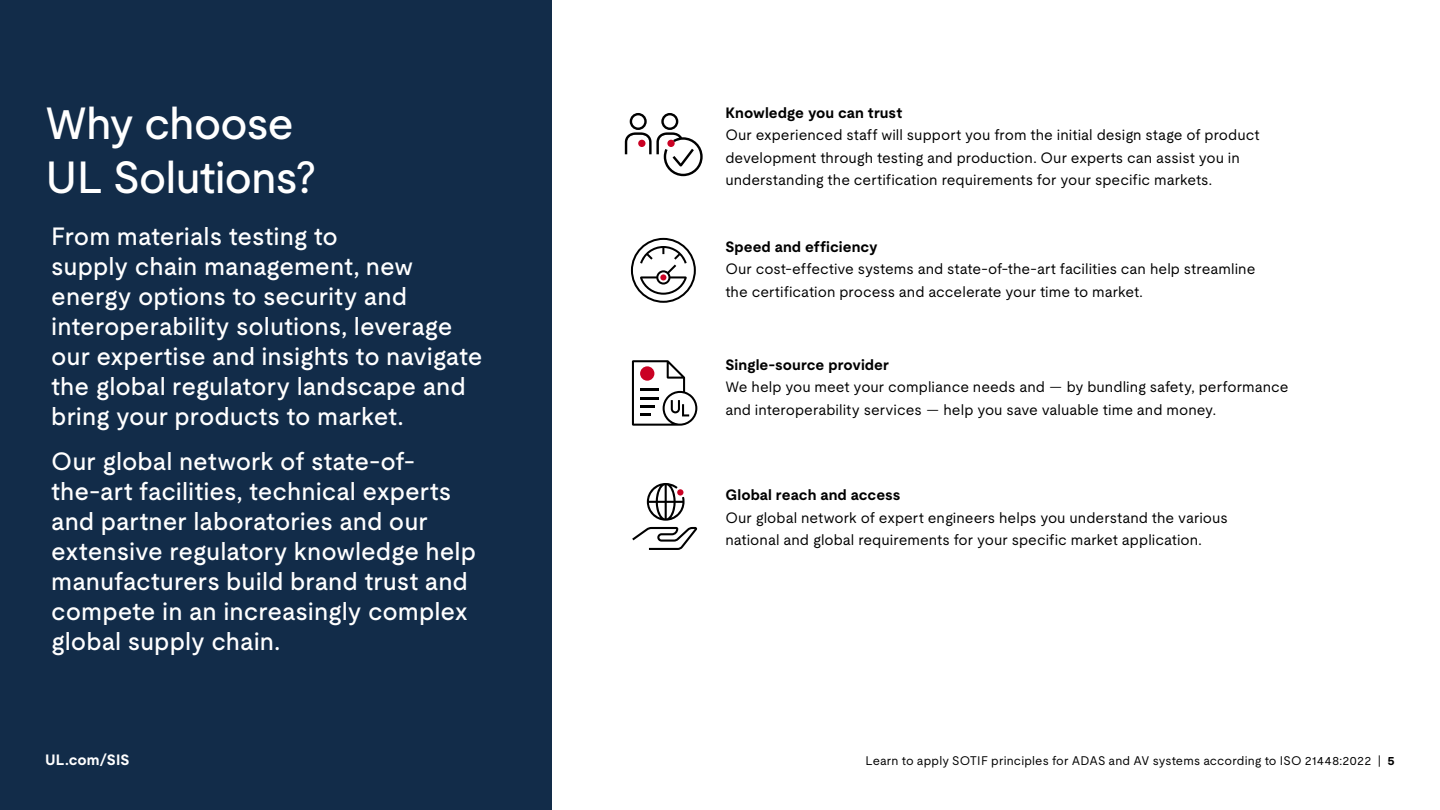
<style>
.page{position:relative;width:1440px;height:810px;background:#fff}
.page>*{position:absolute;margin:0;border:0;box-sizing:border-box;transform-origin:0 0}
.t1{font:500 45px/54px "UL Moderat";letter-spacing:-.025em;color:#fff}
.t2{font:500 25px/30px "UL Moderat";color:#fff}
.t3{font:15px/22.5px "UL Moderat";color:#000}
.t4{font:700 15px "UL Moderat";letter-spacing:.005em;color:#000}
.t5{font:700 15px "UL Moderat";letter-spacing:.01em;color:#fff}
.t6{font:12.5px "UL Moderat";letter-spacing:.01em;color:#000}
.s1{font-weight:700}
</style>
<div class="page">
<div style="left:0;top:0;width:551px;height:810px;background:#122c49"></div>
<svg style="left:632px;top:360px;width:65px;height:65px"></svg>
<div style="left:640px;top:366px;width:14px;height:15px;background:#ca0123;border-radius:50%"></div>
<svg style="left:625px;top:113px;width:78px;height:63px"></svg>
<svg style="left:631px;top:238px;width:65px;height:65px"></svg>
<svg style="left:632px;top:527px;width:65px;height:23px"></svg>
<svg style="left:647px;top:483px;width:38px;height:38px"></svg>
<div style="left:677px;top:489px;width:6px;height:7px;background:#ca0123;border-radius:50%"></div>
<h1 class="t1" style="left:45px;top:95px;width:273px">Why choose<br>UL Solutions?</h1>
<h2 class="t2" style="left:51px;top:221px;width:433px">From materials testing to<br>supply chain management, new energy options to security and interoperability solutions, leverage our expertise and insights to navigate the global regulatory landscape and bring your products to market.</h2>
<p class="t2" style="left:51px;top:446px;width:426px">Our global network of state-of&shy;the-art facilities, technical experts and partner laboratories and our extensive regulatory knowledge help manufacturers build brand trust and compete in an increasingly complex global supply chain.</p>
<p class="t4" style="left:725px;top:101px;width:178px">Knowledge you can trust</p>
<p class="t3" style="left:725px;top:123px;width:536px">Our experienced staff will support you from the initial design stage of product development through testing and production. Our experts can assist you in understanding the certification requirements for your specific markets.</p>
<p class="t4" style="left:725px;top:235px;width:154px">Speed and efficiency</p>
<p class="t3" style="left:725px;top:257px;width:532px">Our cost-effective systems and state-of-the-art facilities can help streamline the certification process and accelerate your time to market.</p>
<p class="t4" style="left:725px;top:353px;width:165px">Single-source provider</p>
<p class="t3" style="left:725px;top:375px;width:565px">We help you meet your compliance needs and — by bundling safety, performance and interoperability services — help you save valuable time and money.</p>
<p class="t4" style="left:725px;top:483px;width:177px">Global reach and access</p>
<p class="t3" style="left:725px;top:506px;width:504px">Our global network of expert engineers helps you understand the various national and global requirements for your specific market application.</p>
<p class="t5" style="left:45px;top:748px;width:86px">UL.com/SIS</p>
<p class="t6" style="left:866px;top:751px;width:531px">Learn to apply SOTIF principles for ADAS and AV systems according to ISO 21448:2022 | <span class="s1">5</span></p>
</div>
